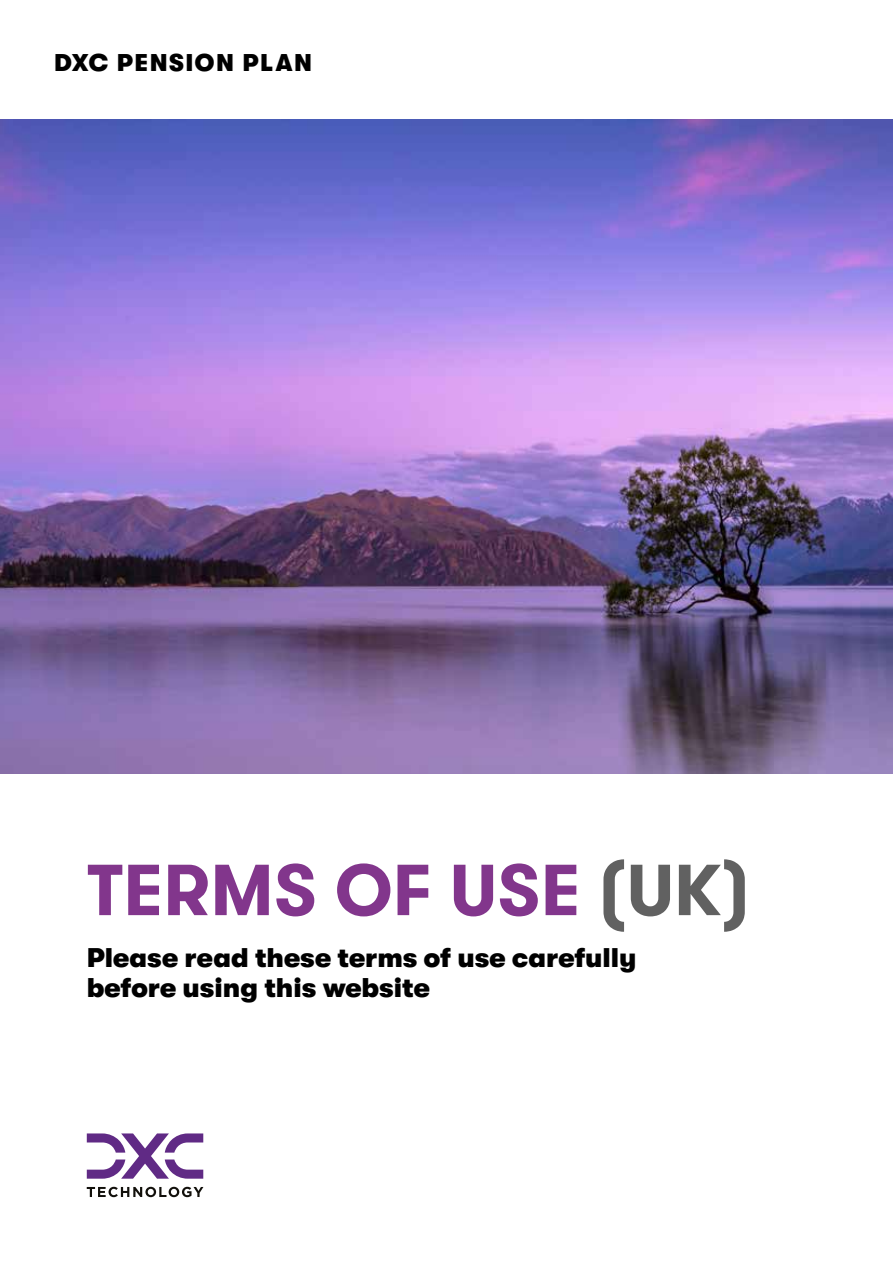
<style>
.page{position:relative;width:893px;height:1263px;background:#fff}
.page>*{position:absolute;margin:0;border:0;box-sizing:border-box;transform-origin:0 0}
.t1{font:700 72px "GT Walsheim Pro";color:#82368c}
.t2{font:900 27px/30px "GT Walsheim Pro";color:#000}
.t3{font:900 24.3px "GT Walsheim Pro";letter-spacing:.06em;color:#000}
.s1{color:#616161}
</style>
<div class="page">
<img style="left:0;top:119px;width:893px;height:655px">
<svg style="left:87px;top:1187px;width:116px;height:10px"></svg>
<svg style="left:87px;top:1133px;width:116px;height:46px"></svg>
<p class="t3" style="left:54px;top:49px;width:260px">DXC PENSION PLAN</p>
<h1 class="t1" style="left:87px;top:846px;width:665px">TERMS OF USE <span class="s1">(UK)</span></h1>
<p class="t2" style="left:87px;top:942px;width:551px">Please read these terms of use carefully before using this website</p>
</div>
